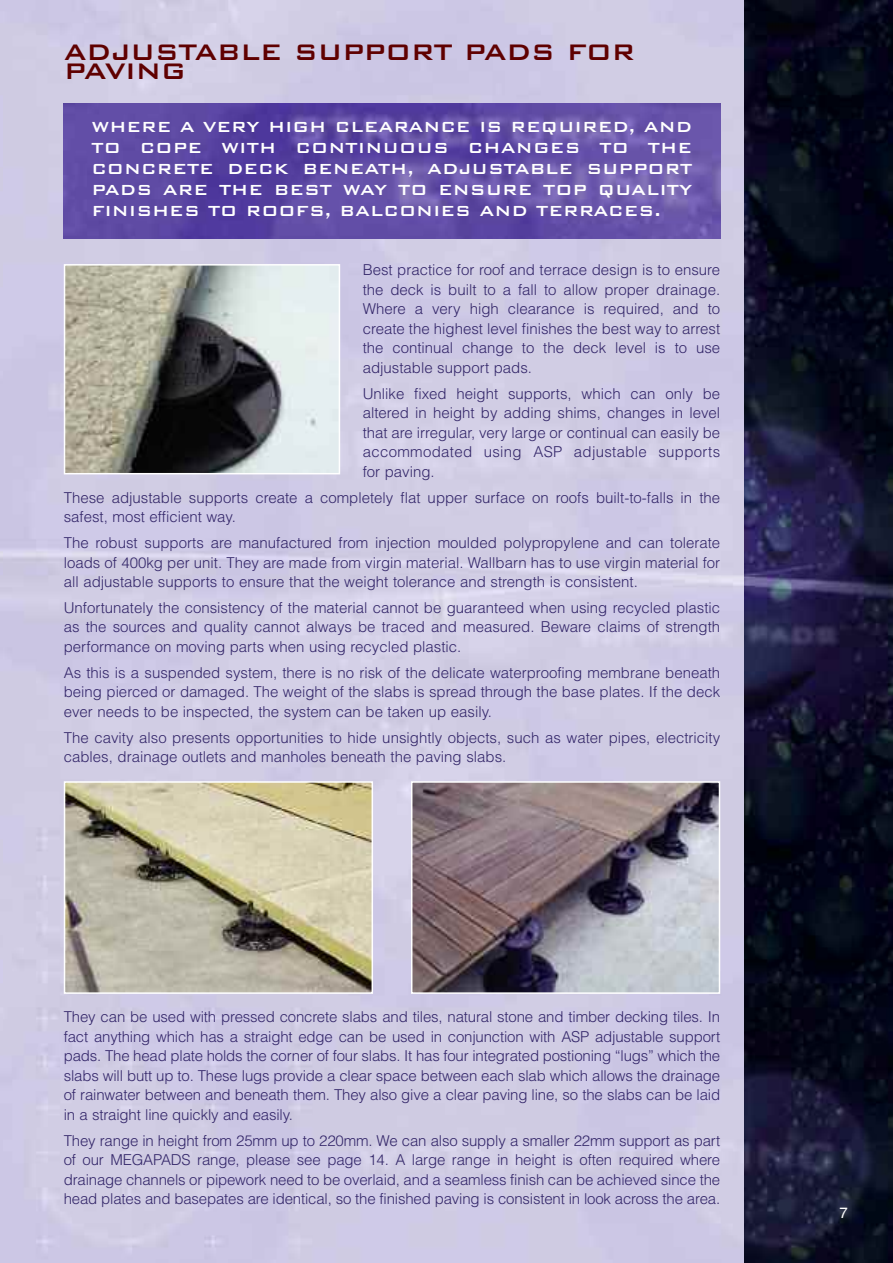
<style>
.page{position:relative;width:893px;height:1263px;background:#fff}
.page>*{position:absolute;margin:0;border:0;box-sizing:border-box;transform-origin:0 0}
.t1{font:500 30px "Bank Gothic BT";letter-spacing:-.025em;color:#5f0000}
.t2{font:500 19.5px/21px "Bank Gothic BT";color:#fff;text-align:justify}
.t3{font:300 15px/19.5px "Helvetica";color:#332669;text-align:justify}
.t4{font:15px "Helvetica";color:#fff}
</style>
<div class="page">
<img style="left:3px;top:0;width:890px;height:1263px">
<img style="left:64px;top:103px;width:656px;height:135px">
<img style="left:67px;top:267px;width:270px;height:204px">
<div style="left:64px;top:264px;width:276px;height:210px;border:2px solid #fff"></div>
<img style="left:67px;top:784px;width:303px;height:207px">
<div style="left:64px;top:781px;width:309px;height:213px;border:2px solid #fff"></div>
<img style="left:414px;top:784px;width:303px;height:207px">
<div style="left:411px;top:781px;width:309px;height:213px;border:2px solid #fff"></div>
<h1 class="t1" style="left:64px;top:32px;width:573px">ADJUSTABLE SUPPORT PADS FOR</h1>
<h1 class="t1" style="left:64px;top:51px;width:124px">PAVING</h1>
<h2 class="t2" style="left:91px;top:115px;width:602px">WHERE A VERY HIGH CLEARANCE IS REQUIRED, AND TO COPE WITH CONTINUOUS CHANGES TO THE CONCRETE DECK BENEATH, ADJUSTABLE SUPPORT PADS ARE THE BEST WAY TO ENSURE TOP QUALITY FINISHES TO ROOFS, BALCONIES AND TERRACES.</h2>
<p class="t3" style="left:363px;top:260px;width:359px">Best practice for roof and terrace design is to ensure the deck is built to a fall to allow proper drainage.<br>Where a very high clearance is required, and to create the highest level finishes the best way to arrest the continual change to the deck level is to use adjustable support pads.</p>
<p class="t3" style="left:363px;top:384px;width:359px">Unlike fixed height supports, which can only be altered in height by adding shims, changes in level that are irregular, very large or continual can easily be accommodated using ASP adjustable supports for paving.</p>
<p class="t3" style="left:64px;top:487px;width:658px">These adjustable supports create a completely flat upper surface on roofs built-to-falls in the safest, most efficient way.</p>
<p class="t3" style="left:64px;top:533px;width:658px">The robust supports are manufactured from injection moulded polypropylene and can tolerate loads of 400kg per unit. They are made from virgin material. Wallbarn has to use virgin material for all adjustable supports to ensure that the weight tolerance and strength is consistent.</p>
<p class="t3" style="left:64px;top:598px;width:658px">Unfortunately the consistency of the material cannot be guaranteed when using recycled plastic as the sources and quality cannot always be traced and measured. Beware claims of strength performance on moving parts when using recycled plastic.</p>
<p class="t3" style="left:64px;top:663px;width:658px">As this is a suspended system, there is no risk of the delicate waterproofing membrane beneath being pierced or damaged. The weight of the slabs is spread through the base plates. If the deck ever needs to be inspected, the system can be taken up easily.</p>
<p class="t3" style="left:64px;top:727px;width:658px">The cavity also presents opportunities to hide unsightly objects, such as water pipes, electricity cables, drainage outlets and manholes beneath the paving slabs.</p>
<p class="t3" style="left:64px;top:1007px;width:658px">They can be used with pressed concrete slabs and tiles, natural stone and timber decking tiles. In fact anything which has a straight edge can be used in conjunction with ASP adjustable support pads. The head plate holds the corner of four slabs. It has four integrated postioning “lugs” which the slabs will butt up to. These lugs provide a clear space between each slab which allows the drainage of rainwater between and beneath them. They also give a clear paving line, so the slabs can be laid in a straight line quickly and easily.</p>
<p class="t3" style="left:64px;top:1130px;width:658px">They range in height from 25mm up to 220mm. We can also supply a smaller 22mm support as part of our MEGAPADS range, please see page 14. A large range in height is often required where drainage channels or pipework need to be overlaid, and a seamless finish can be achieved since the head plates and basepates are identical, so the finished paving is consistent in look across the area.</p>
<p class="t4" style="left:840px;top:1204px;width:10px">7</p>
</div>
